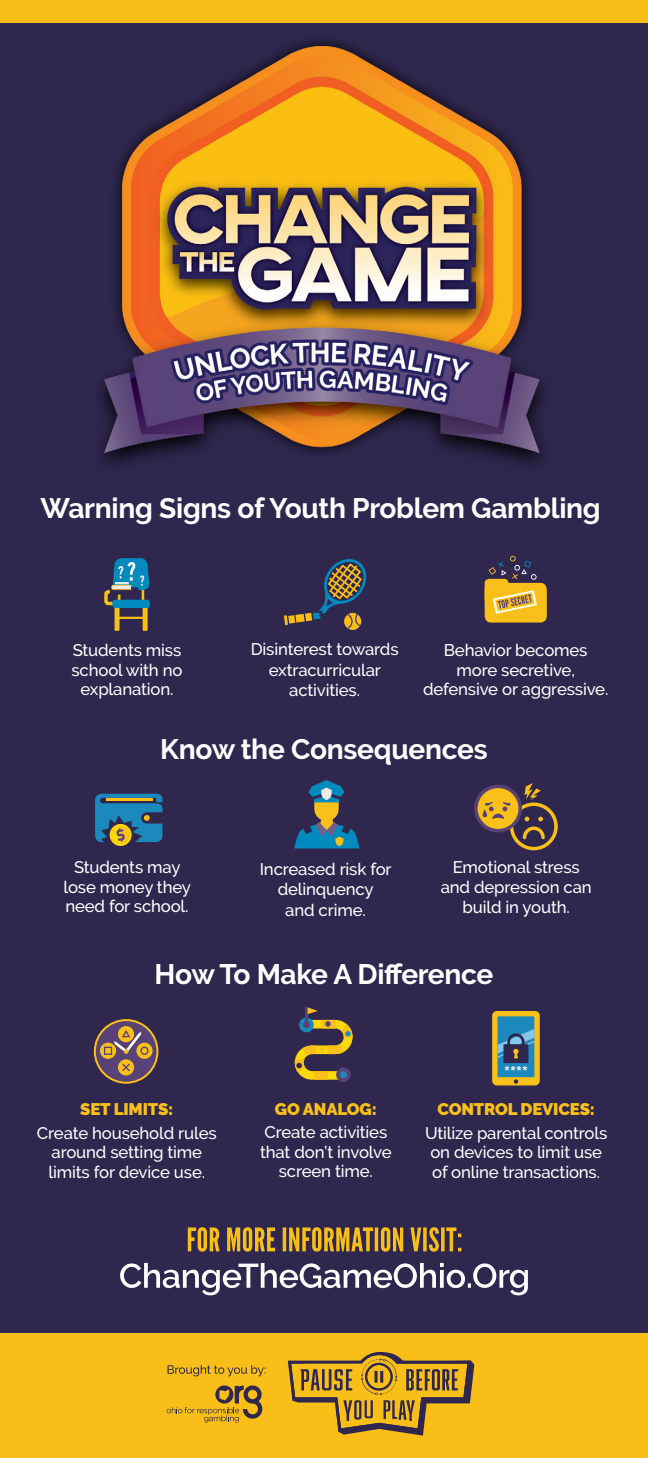
<style>
.page{position:relative;width:648px;height:1458px;background:#fff}
.page>*{position:absolute;margin:0;border:0;box-sizing:border-box;transform-origin:0 0}
.t1{font:700 28.12px "Raleway";letter-spacing:-.01em;color:#fff}
.t2{font:500 16.88px/19.6px "Raleway";letter-spacing:-.01em;color:#fff;text-align:center}
.t3{font:900 16.88px "Raleway";letter-spacing:-.01em;color:#f9c019}
</style>
<div class="page">
<div style="left:0;top:1327px;width:648px;height:131px;background:#f9bf18"></div>
<div style="left:0;top:22px;width:648px;height:1311px;background:#2f274e"></div>
<div style="left:0;top:0;width:648px;height:22px;background:#f9bf18"></div>
<img style="left:83px;top:22px;width:477px;height:443px">
<svg style="left:104px;top:558px;width:46px;height:73px"></svg>
<div style="left:485px;top:579px;width:24px;height:25px;background:#f9c019;border-radius:5px"></div>
<div style="left:485px;top:583px;width:62px;height:40px;background:#f9c019;border-radius:6px"></div>
<svg style="left:493px;top:590px;width:44px;height:24px"></svg>
<svg style="left:488px;top:556px;width:49px;height:24px"></svg>
<svg style="left:284px;top:559px;width:83px;height:70px"></svg>
<svg style="left:95px;top:794px;width:68px;height:52px"></svg>
<hr style="left:107px;top:798px;width:46px;height:3px;background:#fabf14">
<svg style="left:474px;top:783px;width:84px;height:67px"></svg>
<svg style="left:295px;top:780px;width:64px;height:68px"></svg>
<svg style="left:94px;top:1019px;width:64px;height:65px"></svg>
<div style="left:96px;top:1021px;width:60px;height:61px;background:#594275;border-radius:50%"></div>
<svg style="left:118px;top:1026px;width:16px;height:16px"></svg>
<svg style="left:100px;top:1043px;width:16px;height:16px"></svg>
<div style="left:118px;top:1059px;width:16px;height:17px;background:#f9c019;border-radius:50%"></div>
<svg style="left:136px;top:1043px;width:17px;height:16px"></svg>
<svg style="left:122px;top:1063px;width:8px;height:8px"></svg>
<svg style="left:104px;top:1030px;width:45px;height:25px"></svg>
<div style="left:299px;top:1018px;width:15px;height:14px;background:#1c89bd;border-radius:50%"></div>
<div style="left:336px;top:1067px;width:15px;height:15px;background:#594275;border-radius:50%"></div>
<hr style="left:305px;top:1007px;width:3px;height:17px;background:#594275">
<svg style="left:308px;top:1007px;width:10px;height:7px"></svg>
<svg style="left:295px;top:1020px;width:58px;height:60px"></svg>
<svg style="left:492px;top:1011px;width:48px;height:74px;background:#799273"></svg>
<svg style="left:188px;top:1227px;width:273px;height:25px"></svg>
<svg style="left:120px;top:1263px;width:408px;height:32px"></svg>
<svg style="left:167px;top:1385px;width:95px;height:38px"></svg>
<svg style="left:168px;top:1365px;width:97px;height:11px"></svg>
<svg style="left:288px;top:1352px;width:186px;height:84px"></svg>
<p class="t1" style="left:40px;top:492px;width:562px">Warning Signs of Youth Problem Gambling</p>
<p class="t2" style="left:72px;top:640px;width:113px">Students miss school with no explanation.</p>
<p class="t2" style="left:251px;top:639px;width:149px;line-height:20.2px">Disinterest towards extracurricular activities.</p>
<p class="t2" style="left:423px;top:640px;width:187px">Behavior becomes more secretive, defensive or aggressive.</p>
<p class="t1" style="left:160px;top:733px;width:329px">Know the Consequences</p>
<p class="t2" style="left:63px;top:857px;width:129px">Students may lose money they need for school.</p>
<p class="t2" style="left:441px;top:857px;width:152px;line-height:20.2px">Emotional stress and depression can build in youth.</p>
<p class="t2" style="left:260px;top:859px;width:133px;line-height:20.2px">Increased risk for delinquency<br>and crime.</p>
<p class="t1" style="left:155px;top:958px;width:340px">How To Make A Difference</p>
<p class="t3" style="left:80px;top:1100px;width:95px">SET LIMITS:</p>
<p class="t2" style="left:37px;top:1123px;width:181px">Create household rules around setting time limits for device use.</p>
<p class="t3" style="left:275px;top:1099px;width:103px">GO ANALOG:</p>
<p class="t2" style="left:260px;top:1122px;width:133px">Create activities that don’t involve screen time.</p>
<p class="t3" style="left:437px;top:1100px;width:159px">CONTROL DEVICES:</p>
<p class="t2" style="left:425px;top:1123px;width:184px">Utilize parental controls on devices to limit use of online transactions.</p>
</div>
